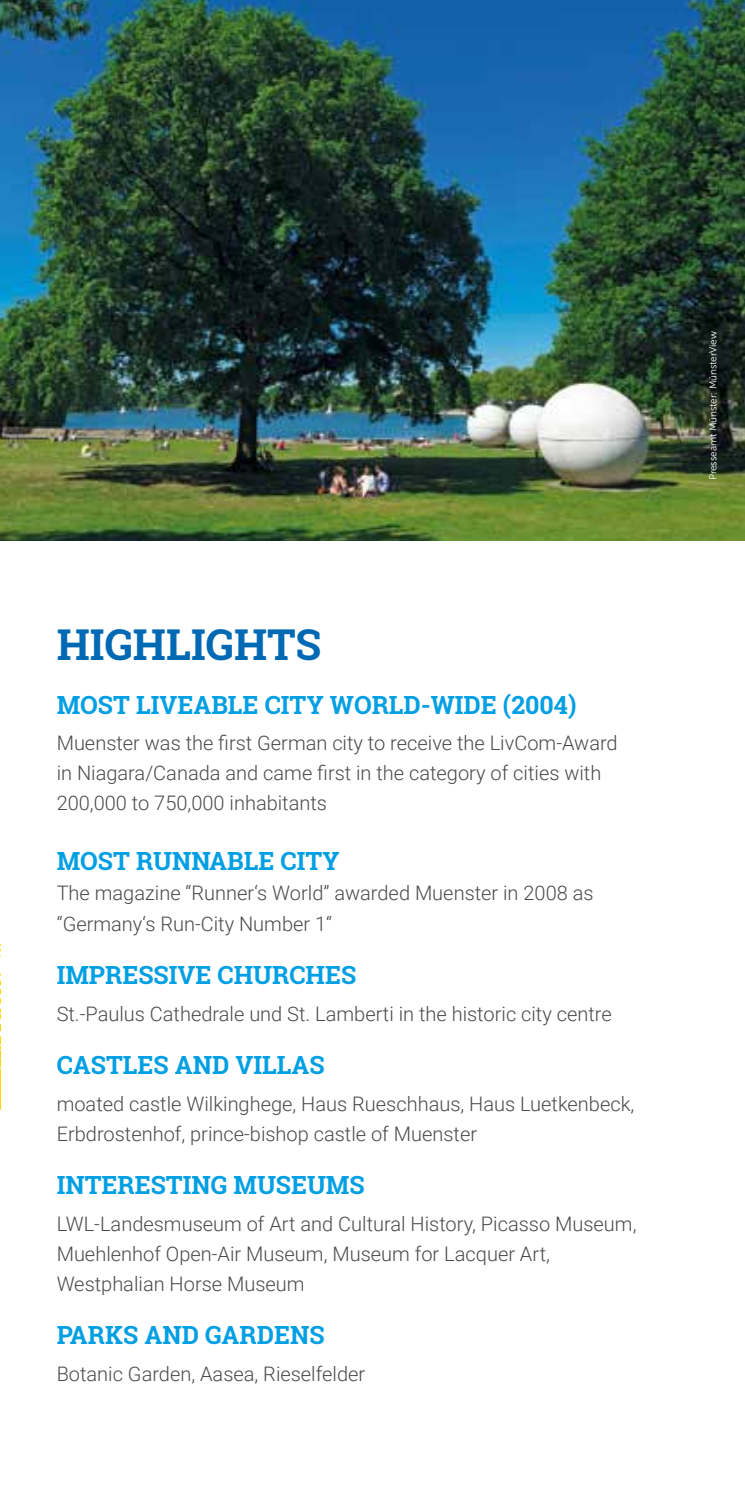
<style>
.page{position:relative;width:745px;height:1489px;background:#fff}
.page>*{position:absolute;margin:0;border:0;box-sizing:border-box;transform-origin:0 0}
.t1{font:700 42.5px "Roboto Slab";color:#0069b4}
.t2{font:700 25px "Roboto Slab";color:#009fe3}
.t3{font:300 20px/30px "Roboto";color:#4a4a49}
.t4{font:10px "Museo Sans 300";letter-spacing:-.01em;color:#fff}
</style>
<div class="page">
<svg style="left:0;top:944px;width:1px;height:166px"></svg>
<img style="left:0;top:0;width:744px;height:540px">
<h1 class="t1" style="left:57px;top:615px;width:266px">HIGHLIGHTS</h1>
<p class="t2" style="left:57px;top:688px;width:521px">MOST LIVEABLE CITY WORLD-WIDE (2004)</p>
<p class="t3" style="left:57px;top:727px;width:562px">Muenster was the first German city to receive the LivCom-Award in Niagara/Canada and came first in the category of cities with<br>200,000 to 750,000 inhabitants</p>
<p class="t2" style="left:57px;top:844px;width:284px">MOST RUNNABLE CITY</p>
<p class="t3" style="left:57px;top:877px;width:538px">The magazine “Runner‘s World” awarded Muenster in 2008 as “Germany‘s Run-City Number 1“</p>
<p class="t2" style="left:57px;top:958px;width:301px">IMPRESSIVE CHURCHES</p>
<p class="t3" style="left:57px;top:997px;width:556px">St.-Paulus Cathedrale und St. Lamberti in the historic city centre</p>
<p class="t2" style="left:57px;top:1048px;width:269px">CASTLES AND VILLAS</p>
<p class="t3" style="left:57px;top:1087px;width:579px">moated castle Wilkinghege, Haus Rueschhaus, Haus Luetkenbeck,<br>Erbdrostenhof, prince-bishop castle of Muenster</p>
<p class="t2" style="left:57px;top:1168px;width:309px">INTERESTING MUSEUMS</p>
<p class="t3" style="left:57px;top:1207px;width:581px">LWL-Landesmuseum of Art and Cultural History, Picasso Museum,<br>Muehlenhof Open-Air Museum, Museum for Lacquer Art,<br>Westphalian Horse Museum</p>
<p class="t2" style="left:57px;top:1318px;width:269px">PARKS AND GARDENS</p>
<p class="t3" style="left:57px;top:1357px;width:310px">Botanic Garden, Aasea, Rieselfelder</p>
<p class="t4" style="left:707px;top:480px;width:150px;rotate:-90deg">Presseamt Münster: MünsterView</p>
</div>
